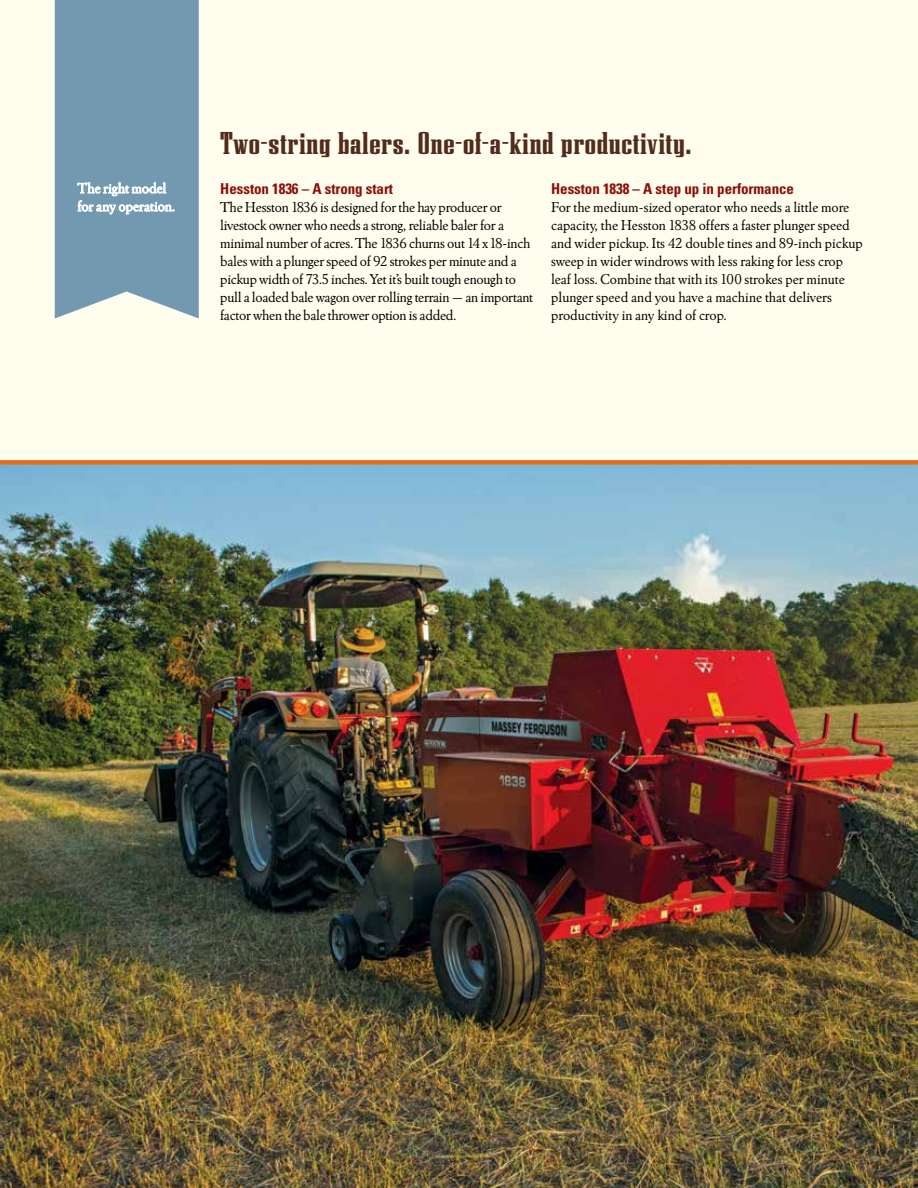
<style>
.page{position:relative;width:918px;height:1188px;background:#fffdee}
.page>*{position:absolute;margin:0;border:0;box-sizing:border-box;transform-origin:0 0}
.t1{font:31.5px "Citadel Solid";letter-spacing:.02em;color:#512c1d}
.t2{font:15px/18px "Winchester New ITC";letter-spacing:-.02em;color:#000}
.t3{font:700 condensed 15px "Univers";letter-spacing:-.005em;color:#8b0f04}
</style>
<div class="page">
<img style="left:0;top:465px;width:918px;height:723px">
<div style="left:0;top:460px;width:918px;height:5px;background:#e36f1e"></div>
<div style="left:55px;top:0;width:144px;height:318px;background:#7399b1"></div>
<svg style="left:78px;top:182px;width:96px;height:32px;background:#9cb7c8"></svg>
<h1 class="t1" style="left:220px;top:127px;width:473px">Two-string balers. One-of-a-kind productivity.</h1>
<p class="t3" style="left:220px;top:180px;width:174px">Hesston 1836 – A strong start</p>
<p class="t2" style="left:220px;top:198px;width:314px">The Hesston 1836 is designed for the hay producer or livestock owner who needs a strong, reliable baler for a minimal number of acres. The 1836 churns out 14 x 18-inch bales with a plunger speed of 92 strokes per minute and a pickup width of 73.5 inches. Yet it’s built tough enough to pull a loaded bale wagon over rolling terrain — an important factor when the bale thrower option is added.</p>
<p class="t3" style="left:551px;top:180px;width:244px">Hesston 1838 – A step up in performance</p>
<p class="t2" style="left:551px;top:198px;width:313px">For the medium-sized operator who needs a little more capacity, the Hesston 1838 offers a faster plunger speed and wider pickup. Its 42 double tines and 89-inch pickup sweep in wider windrows with less raking for less crop leaf loss. Combine that with its 100 strokes per minute plunger speed and you have a machine that delivers productivity in any kind of crop.</p>
</div>
